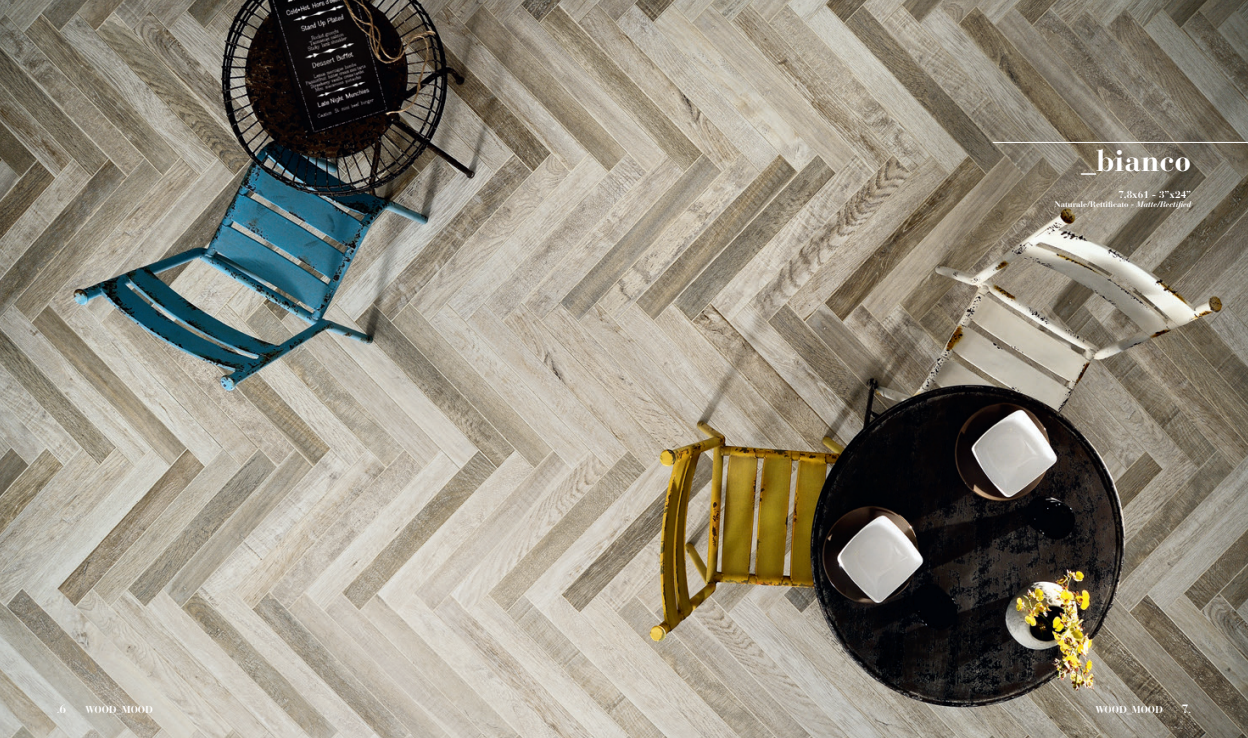
<style>
.page{position:relative;width:1248px;height:738px;background:#fff}
.page>*{position:absolute;margin:0;border:0;box-sizing:border-box;transform-origin:0 0}
.t1{font:700 30px "Bauer Bodoni Std";color:#fff}
.t2{font:12px "Minion Pro";color:#fff}
.t3{font:700 12px "Bauer Bodoni Std";color:#fff}
.t4{font:700 10px "Bauer Bodoni Std";color:#fff}
.t5{font:700 8px "Bauer Bodoni Std";color:#fff}
.s1{font-style:italic}
.s2{font-family:"Bauer Bodoni Std";font-weight:700}
.s3{font-family:"Minion Pro";font-weight:400}
</style>
<div class="page">
<img style="left:0;top:0;width:1247px;height:737px">
<hr style="left:992px;top:142px;width:255px;height:1px;background:#fff">
<p class="t1" style="left:1081px;top:142px;width:112px">_bianco</p>
<p class="t4" style="left:1118px;top:188px;width:74px">7,8x61 - 3”x24”</p>
<p class="t5" style="left:1054px;top:199px;width:138px">Naturale/Rettificato - <span class="s1">Matte/Rectified</span></p>
<p class="t2" style="left:57px;top:700px;width:11px">.<span class="s2">6</span></p>
<p class="t4" style="left:85px;top:702px;width:69px">WOOD_MOOD</p>
<p class="t4" style="left:1094px;top:702px;width:69px">WOOD_MOOD</p>
<p class="t3" style="left:1181px;top:700px;width:11px">7<span class="s3">.</span></p>
</div>
